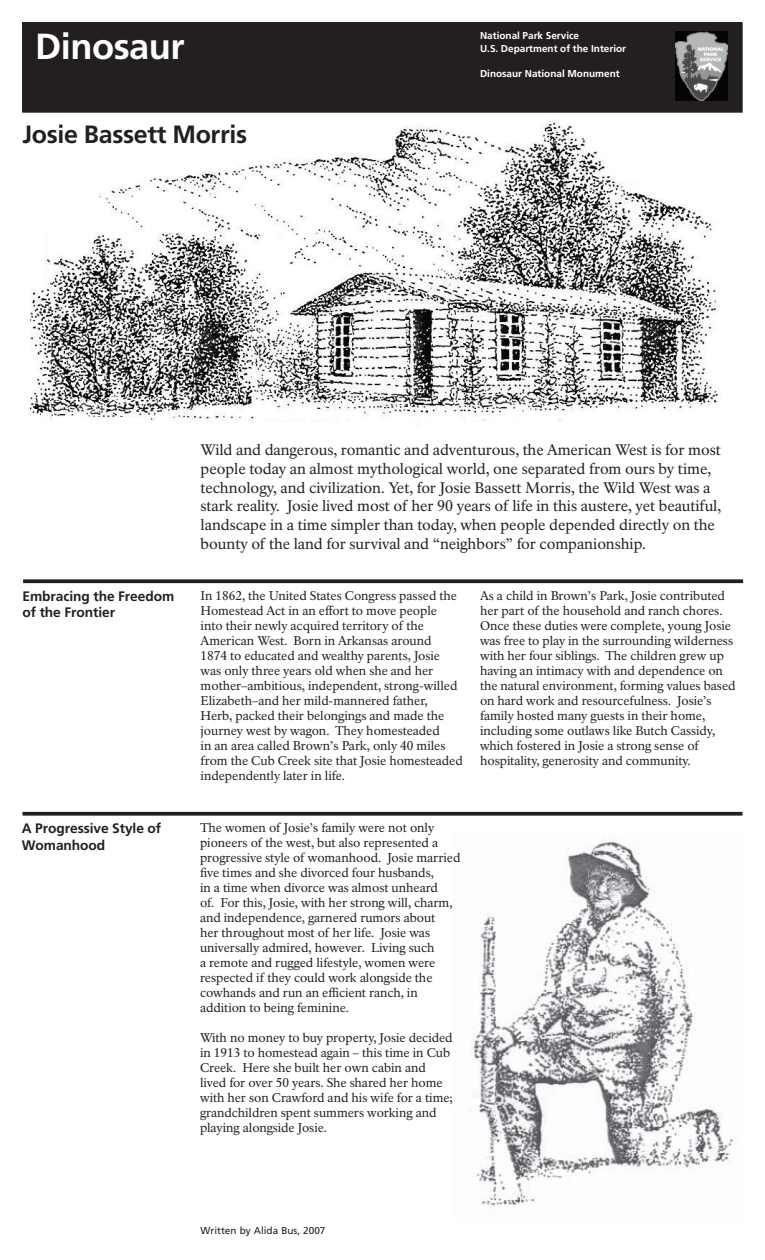
<style>
.page{position:relative;width:765px;height:1260px;background:#fff}
.page>*{position:absolute;margin:0;border:0;box-sizing:border-box;transform-origin:0 0}
.t1{font:700 36.25px "Frutiger LT Std";letter-spacing:-.015em;color:#fff}
.t2{font:700 25px "Frutiger LT Std";letter-spacing:-.015em;color:#231f20}
.t3{font:15px/18.8px "NPS Rawlinson OT";letter-spacing:-.005em;color:#231f20}
.t4{font:700 13.75px/16.2px "Frutiger LT Std";letter-spacing:-.005em;color:#231f20}
.t5{font:12.5px/15px "NPS Rawlinson OT";letter-spacing:-.005em;color:#231f20}
.t6{font:700 10px/12.5px "Frutiger LT Std";color:#fff}
.t7{font:10px "Frutiger LT Std";color:#231f20}
</style>
<div class="page">
<img style="left:31px;top:112px;width:690px;height:312px">
<svg style="left:23px;top:579px;width:720px;height:4px;background:#373334"></svg>
<div style="left:23px;top:23px;width:719px;height:89px;background:#231f20"></div>
<div style="left:22px;top:22px;width:720px;height:90px;border:1px solid #231f20"></div>
<svg style="left:22px;top:812px;width:720px;height:4px;background:#373334"></svg>
<img style="left:469px;top:837px;width:265px;height:370px">
<img style="left:675px;top:32px;width:53px;height:68px">
<h1 class="t1" style="left:35px;top:25px;width:151px">Dinosaur</h1>
<p class="t6" style="left:480px;top:29px;width:148px">National Park Service<br>U.S. Department of the Interior</p>
<p class="t6" style="left:480px;top:67px;width:141px">Dinosaur National Monument</p>
<h2 class="t2" style="left:22px;top:119px;width:226px">Josie Bassett Morris</h2>
<p class="t3" style="left:201px;top:441px;width:522px">Wild and dangerous, romantic and adventurous, the American West is for most people today an almost mythological world, one separated from ours by time, technology, and civilization. Yet, for Josie Bassett Morris, the Wild West was a stark reality. Josie lived most of her 90 years of life in this austere, yet beautiful, landscape in a time simpler than today, when people depended directly on the bounty of the land for survival and “neighbors” for companionship.</p>
<p class="t5" style="left:201px;top:588px;width:264px">In 1862, the United States Congress passed the Homestead Act in an effort to move people<br>into their newly acquired territory of the American West. Born in Arkansas around<br>1874 to educated and wealthy parents, Josie was only three years old when she and her mother–ambitious, independent, strong-willed Elizabeth–and her mild-mannered father,<br>Herb, packed their belongings and made the journey west by wagon. They homesteaded<br>in an area called Brown’s Park, only 40 miles from the Cub Creek site that Josie homesteaded independently later in life.</p>
<p class="t4" style="left:22px;top:588px;width:153px">Embracing the Freedom of the Frontier</p>
<p class="t5" style="left:480px;top:588px;width:257px">As a child in Brown’s Park, Josie contributed her part of the household and ranch chores.<br>Once these duties were complete, young Josie was free to play in the surrounding wilderness with her four siblings. The children grew up having an intimacy with and dependence on the natural environment, forming values based on hard work and resourcefulness. Josie’s family hosted many guests in their home, including some outlaws like Butch Cassidy, which fostered in Josie a strong sense of hospitality, generosity and community.</p>
<p class="t4" style="left:22px;top:820px;width:141px">A Progressive Style of<br>Womanhood</p>
<p class="t5" style="left:200px;top:821px;width:262px">The women of Josie’s family were not only pioneers of the west, but also represented a progressive style of womanhood. Josie married five times and she divorced four husbands,<br>in a time when divorce was almost unheard<br>of. For this, Josie, with her strong will, charm, and independence, garnered rumors about<br>her throughout most of her life. Josie was universally admired, however. Living such<br>a remote and rugged lifestyle, women were respected if they could work alongside the cowhands and run an efficient ranch, in addition to being feminine.</p>
<p class="t5" style="left:200px;top:1031px;width:254px">With no money to buy property, Josie decided in 1913 to homestead again – this time in Cub Creek. Here she built her own cabin and lived for over 50 years. She shared her home with her son Crawford and his wife for a time; grandchildren spent summers working and playing alongside Josie.</p>
<p class="t7" style="left:201px;top:1225px;width:126px">Written by Alida Bus, 2007</p>
</div>
